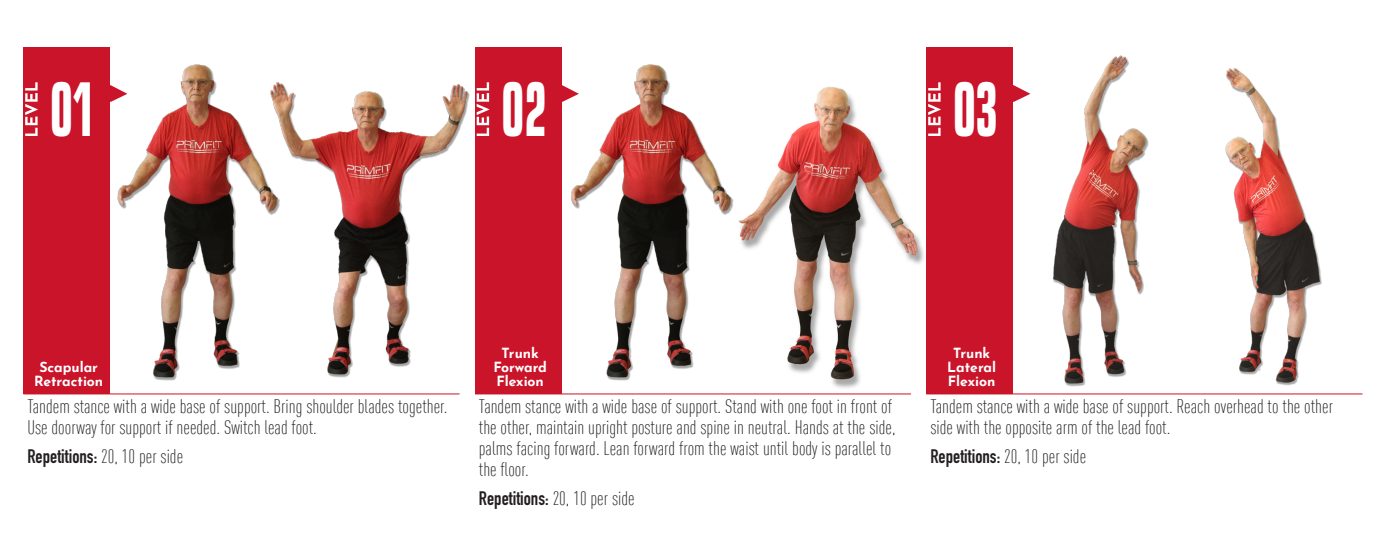
<style>
.page{position:relative;width:1386px;height:536px;background:#fff}
.page>*{position:absolute;margin:0;border:0;box-sizing:border-box;transform-origin:0 0}
.Number{font:80.33px "Eurostile Con Hea";color:#fff;scale:.61 1}
.Instruction{font:300 condensed 19.25px/21px "DIN Pro";color:#231f20}
.Instruction-2{font:700 19.25px "DIN Condensed";color:#231f20}
.Box_Title{font:700 14px/14px "Josefin Sans";color:#fff;text-align:center}
.s1{font-family:"DIN Pro";font-weight:300;font-stretch:condensed}
</style>
<div class="page">
<img style="left:1053px;top:55px;width:96px;height:332px">
<img style="left:94px;top:64px;width:208px;height:331px">
<img style="left:571px;top:64px;width:163px;height:317px">
<img style="left:258px;top:64px;width:212px;height:319px">
<img style="left:1225px;top:68px;width:97px;height:318px">
<img style="left:738px;top:47px;width:189px;height:346px">
<hr style="left:23px;top:393px;width:437px;height:1px;background:#c9142a">
<hr style="left:475px;top:393px;width:436px;height:1px;background:#c9142a">
<hr style="left:926px;top:393px;width:437px;height:1px;background:#c9142a">
<div style="left:24px;top:47px;width:86px;height:347px;background:#c9142a"></div>
<svg style="left:25px;top:82px;width:13px;height:54px"></svg>
<svg style="left:110px;top:85px;width:17px;height:17px"></svg>
<div style="left:475px;top:47px;width:87px;height:347px;background:#c9142a"></div>
<svg style="left:477px;top:82px;width:13px;height:54px"></svg>
<svg style="left:562px;top:85px;width:17px;height:17px"></svg>
<div style="left:927px;top:47px;width:86px;height:347px;background:#c9142a"></div>
<svg style="left:928px;top:82px;width:13px;height:54px"></svg>
<svg style="left:1013px;top:85px;width:17px;height:17px"></svg>
<p class="Number" style="left:50px;top:51px;width:76px">01</p>
<p class="Number" style="left:502px;top:51px;width:76px">02</p>
<p class="Number" style="left:953px;top:51px;width:76px">03</p>
<p class="Box_Title" style="left:39px;top:358px;width:60px">Scapular</p>
<p class="Box_Title" style="left:34px;top:372px;width:71px">Retraction</p>
<p class="Instruction" style="left:27px;top:394px;width:422px">Tandem stance with a wide base of support. Bring shoulder blades together.<br>Use doorway for support if needed. Switch lead foot.</p>
<p class="Instruction-2" style="left:27px;top:442px;width:157px">Repetitions: <span class="s1">20, 10 per side</span></p>
<p class="Box_Title" style="left:493px;top:344px;width:55px">Trunk<br>Forward<br>Flexion</p>
<p class="Instruction" style="left:479px;top:394px;width:418px">Tandem stance with a wide base of support. Stand with one foot in front of the other, maintain upright posture and spine in neutral. Hands at the side, palms facing forward. Lean forward from the waist until body is parallel to the floor.</p>
<p class="Instruction-2" style="left:479px;top:484px;width:157px">Repetitions: <span class="s1">20, 10 per side</span></p>
<p class="Box_Title" style="left:947px;top:344px;width:50px">Trunk<br>Lateral<br>Flexion</p>
<p class="Instruction" style="left:930px;top:394px;width:404px">Tandem stance with a wide base of support. Reach overhead to the other side with the opposite arm of the lead foot.</p>
<p class="Instruction-2" style="left:930px;top:442px;width:157px">Repetitions: <span class="s1">20, 10 per side</span></p>
</div>
